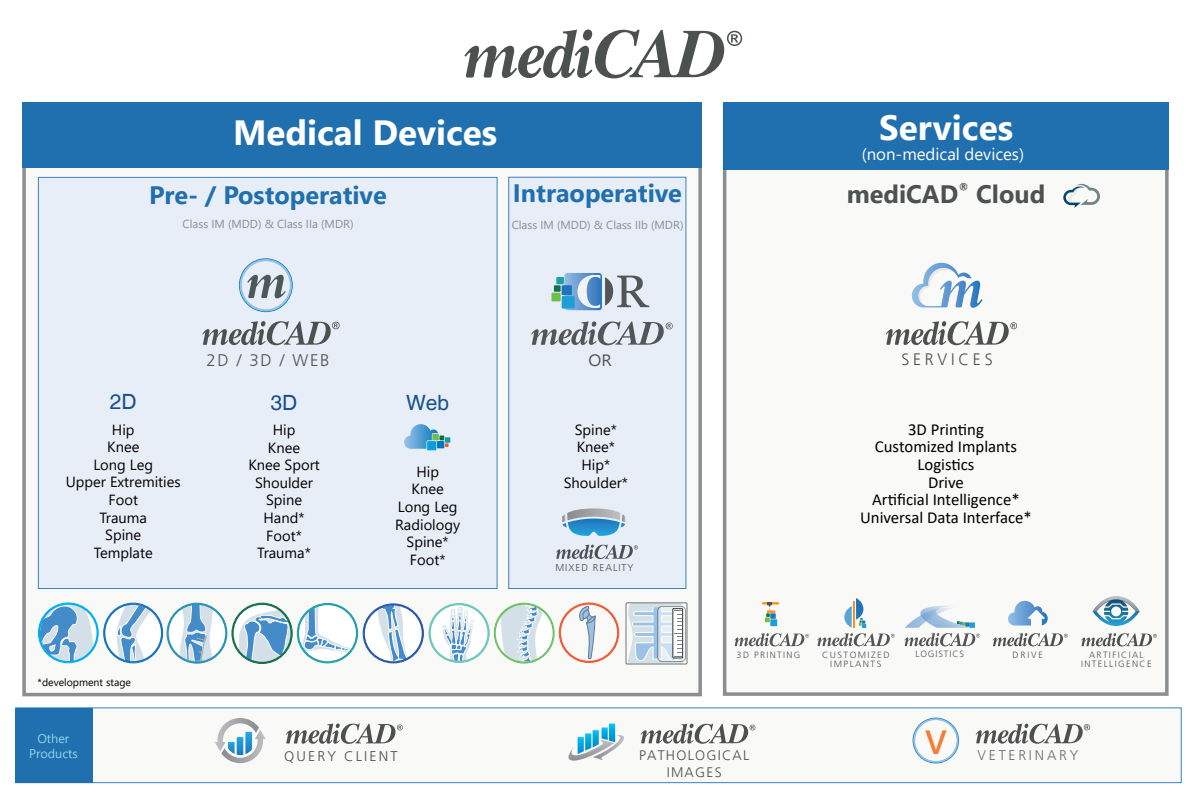
<style>
.page{position:relative;width:1197px;height:800px;background:#fff}
.page>*{position:absolute;margin:0;border:0;box-sizing:border-box;transform-origin:0 0}
.t1{font:700 35px "Segoe UI";color:#fff}
.t2{font:600 33.56px "Segoe UI";color:#f47e39}
.t3{font:700 25.2px "Segoe UI";color:#206faf}
.t4{font:700 25.2px "Segoe UI";color:#4d5152}
.t5{font:21px "Helvetica";color:#16508d}
.t6{font:16.8px/17.6px "Calibri";color:#000;text-align:center}
.t7{font:16.8px "Segoe UI";color:#fff}
.t8{font:300 16.8px "Frutiger LT";letter-spacing:.1em;color:#525455}
.t9{font:300 16.55px "Frutiger LT";letter-spacing:.24em;color:#4c504f;scale:.96 1}
.t10{font:16.38px "Ebrima";color:#535556;scale:1.05 1}
.t11{font:14.7px/17.6px "Segoe UI";color:#030000;text-align:center}
.t12{font:14.7px/17.6px "Segoe UI";color:#000;text-align:center}
.t13{font:300 14px "Frutiger LT";letter-spacing:.15em;color:#4c504f}
.t14{font:300 14px "Frutiger LT";letter-spacing:.2em;color:#4e5252}
.t15{font:300 13.79px/16.5px "Frutiger LT";letter-spacing:.09em;color:#4c504f;text-align:center}
.t16{font:12.6px/15.1px "Segoe UI";color:#91d6e5;text-align:center}
.t17{font:11.55px "Segoe UI";color:#8b8e90}
.t18{font:10.5px "Segoe UI";color:#000}
.t19{font:300 9.9px "Frutiger LT";letter-spacing:.1em;color:#4c504f}
.t20{font:300 9.13px "Frutiger LT";letter-spacing:.1em;color:#535556}
.t21{font:300 9.13px "Frutiger LT";letter-spacing:.195em;color:#4c504f}
.t22{font:300 9.1px/9.1px "Frutiger LT";letter-spacing:.15em;color:#535556;text-align:center}
.t23{font:300 9.03px/9px "Frutiger LT";letter-spacing:.15em;color:#535556;text-align:center;scale:1.04 1}
.t24{font:300 9.03px "Frutiger LT";letter-spacing:.15em;color:#535556}
.s1{color:#030000}
</style>
<div class="page">
<div style="left:16px;top:707px;width:1165px;height:76px;background:#f9faf8;border:1px solid #3782c4"></div>
<div style="left:22px;top:103px;width:680px;height:593px;background:#f9faf8;border:4px solid #8b8e91"></div>
<div style="left:723px;top:102px;width:445px;height:594px;background:#f9faf8;border:4px solid #8b8e91"></div>
<div style="left:657px;top:606px;width:28px;height:55px;border:1px solid #303437;border-radius:5px"></div>
<svg style="left:628px;top:604px;width:56px;height:58px"></svg>
<div style="left:625px;top:602px;width:62px;height:62px;border:1px solid #717577"></div>
<svg style="left:464px;top:29px;width:278px;height:49px"></svg>
<svg style="left:912px;top:717px;width:47px;height:46px"></svg>
<svg style="left:975px;top:723px;width:115px;height:20px"></svg>
<div style="left:508px;top:177px;width:178px;height:411px;background:#e8eef8;border:1px solid #3782c4"></div>
<div style="left:38px;top:177px;width:459px;height:411px;background:#e8eef8;border:1px solid #3782c4"></div>
<div style="left:22px;top:102px;width:679px;height:66px;background:#206faf"></div>
<svg style="left:404px;top:424px;width:46px;height:25px"></svg>
<div style="left:427px;top:441px;width:9px;height:9px;background:#089fdb"></div>
<div style="left:437px;top:441px;width:7px;height:7px;background:#0377be"></div>
<svg style="left:239px;top:258px;width:54px;height:54px"></svg>
<div style="left:723px;top:102px;width:445px;height:67px;background:#206faf"></div>
<div style="left:495px;top:604px;width:58px;height:58px;background:#fff;border-radius:50%"></div>
<svg style="left:38px;top:603px;width:55px;height:59px"></svg>
<div style="left:38px;top:603px;width:60px;height:59px;border:2px solid #00aeef;border-radius:50%"></div>
<svg style="left:104px;top:604px;width:58px;height:58px"></svg>
<svg style="left:116px;top:604px;width:36px;height:59px"></svg>
<div style="left:104px;top:603px;width:59px;height:60px;border:2px solid #1672ba;border-radius:50%"></div>
<div style="left:167px;top:604px;width:59px;height:58px;background:#fff;border-radius:50%"></div>
<svg style="left:180px;top:603px;width:33px;height:60px;background:#a9c8df"></svg>
<div style="left:167px;top:603px;width:60px;height:60px;border:2px solid #2a92b2;border-radius:50%"></div>
<svg style="left:233px;top:604px;width:58px;height:59px"></svg>
<svg style="left:239px;top:610px;width:52px;height:54px"></svg>
<div style="left:232px;top:603px;width:60px;height:60px;border:2px solid #15704d;border-radius:50%"></div>
<div style="left:298px;top:604px;width:58px;height:58px;background:#fff;border-radius:50%"></div>
<div style="left:364px;top:604px;width:58px;height:59px;background:#fff;border-radius:50%"></div>
<svg style="left:377px;top:604px;width:31px;height:58px"></svg>
<div style="left:363px;top:604px;width:60px;height:59px;border:2px solid #2a58a7;border-radius:50%"></div>
<svg style="left:300px;top:605px;width:51px;height:47px"></svg>
<div style="left:297px;top:603px;width:60px;height:60px;border:2px solid #20a0a9;border-radius:50%"></div>
<div style="left:430px;top:604px;width:58px;height:58px;background:#fff;border-radius:50%"></div>
<svg style="left:442px;top:607px;width:31px;height:55px"></svg>
<div style="left:429px;top:603px;width:60px;height:59px;border:2px solid #6fc8ba;border-radius:50%"></div>
<svg style="left:501px;top:603px;width:41px;height:60px"></svg>
<div style="left:494px;top:603px;width:60px;height:60px;border:1px solid #67be60;border-radius:50%"></div>
<svg style="left:202px;top:321px;width:137px;height:24px"></svg>
<svg style="left:817px;top:598px;width:77px;height:48px"></svg>
<svg style="left:992px;top:633px;width:75px;height:13px"></svg>
<svg style="left:1008px;top:601px;width:39px;height:24px"></svg>
<svg style="left:215px;top:718px;width:51px;height:45px"></svg>
<svg style="left:286px;top:723px;width:117px;height:21px"></svg>
<svg style="left:886px;top:321px;width:131px;height:24px"></svg>
<svg style="left:911px;top:263px;width:71px;height:45px"></svg>
<div style="left:559px;top:603px;width:59px;height:59px;border:2px solid #f05935;border-radius:50%"></div>
<svg style="left:578px;top:605px;width:18px;height:54px"></svg>
<svg style="left:904px;top:606px;width:76px;height:40px"></svg>
<div style="left:16px;top:707px;width:77px;height:75px;background:#206faf"></div>
<div style="left:551px;top:293px;width:9px;height:8px;background:#6ebe4b"></div>
<div style="left:554px;top:285px;width:6px;height:7px;background:#14714c"></div>
<div style="left:556px;top:277px;width:8px;height:7px;background:#21a0a9"></div>
<div style="left:561px;top:296px;width:13px;height:12px;background:#1e9dd8"></div>
<div style="left:561px;top:285px;width:11px;height:10px;background:#1f74bb"></div>
<svg style="left:531px;top:321px;width:142px;height:24px"></svg>
<svg style="left:564px;top:273px;width:85px;height:37px"></svg>
<svg style="left:1063px;top:184px;width:37px;height:24px"></svg>
<svg style="left:1081px;top:633px;width:75px;height:13px"></svg>
<svg style="left:1092px;top:596px;width:47px;height:30px"></svg>
<svg style="left:556px;top:544px;width:82px;height:15px"></svg>
<svg style="left:562px;top:508px;width:63px;height:28px"></svg>
<svg style="left:568px;top:723px;width:56px;height:38px"></svg>
<svg style="left:640px;top:723px;width:115px;height:20px"></svg>
<div style="left:770px;top:619px;width:7px;height:7px;background:#1e9dd8"></div>
<svg style="left:734px;top:633px;width:75px;height:13px"></svg>
<svg style="left:762px;top:602px;width:17px;height:20px"></svg>
<h1 class="t1" style="left:233px;top:99px;width:266px">Medical Devices</h1>
<h3 class="t3" style="left:149px;top:171px;width:239px">Pre- / Postoperative</h3>
<p class="t17" style="left:183px;top:213px;width:172px">Class IM (MDD) &amp; Class IIa (MDR)</p>
<h1 class="t1" style="left:879px;top:95px;width:135px">Services</h1>
<p class="t7" style="left:861px;top:138px;width:164px">(non-medical devices)</p>
<h3 class="t3" style="left:513px;top:169px;width:170px">Intraoperative</h3>
<h3 class="t4" style="left:846px;top:170px;width:200px">mediCAD<sup>®</sup> Cloud</h3>
<p class="t17" style="left:511px;top:214px;width:173px">Class IM (MDD) &amp; Class IIb (MDR)</p>
<h3 class="t5" style="left:110px;top:390px;width:28px">2D</h3>
<p class="t11" style="left:66px;top:419px;width:116px">Hip<br>Knee<br>Long Leg<br>Upper Extremities<br>Foot<br>Trauma<br>Spine<br>Template</p>
<p class="t8" style="left:207px;top:350px;width:124px">2D / 3D / WEB</p>
<h3 class="t5" style="left:271px;top:390px;width:28px">3D</h3>
<p class="t11" style="left:248px;top:419px;width:73px">Hip<br>Knee<br>Knee Sport<br>Shoulder<br>Spine<br>Hand*<br>Foot*<br>Trauma*</p>
<h3 class="t5" style="left:406px;top:390px;width:45px">Web</h3>
<p class="t12" style="left:395px;top:461px;width:67px">Hip<br>Knee<br>Long Leg<br>Radiology<br>Spine<span class="s1">*<br></span>Foot<span class="s1">*</span></p>
<p class="t18" style="left:38px;top:672px;width:95px">*development stage</p>
<p class="t16" style="left:29px;top:729px;width:50px">Other<br>Products</p>
<p class="t13" style="left:284px;top:748px;width:115px">QUERY CLIENT</p>
<p class="t10" style="left:588px;top:348px;width:24px">OR</p>
<p class="t11" style="left:564px;top:419px;width:66px">Spine*<br>Knee*<br>Hip*<br>Shoulder*</p>
<p class="t19" style="left:555px;top:562px;width:80px">MIXED REALITY</p>
<p class="t9" style="left:901px;top:350px;width:96px">SERVICES</p>
<p class="t6" style="left:860px;top:420px;width:173px">3D Printing<br>Customized Implants<br>Logistics<br>Drive<br>Artificial Intelligence*<br>Universal Data Interface*</p>
<p class="t24" style="left:736px;top:649px;width:65px">3D PRINTING</p>
<p class="t20" style="left:915px;top:649px;width:50px">LOGISTICS</p>
<p class="t23" style="left:822px;top:650px;width:66px">CUSTOMIZED<br>IMPLANTS</p>
<p class="t21" style="left:1012px;top:649px;width:32px">DRIVE</p>
<p class="t22" style="left:1081px;top:650px;width:72px">ARTIFICIAL<br>INTELLIGENCE</p>
<p class="t15" style="left:639px;top:747px;width:112px">PATHOLOGICAL<br>IMAGES</p>
<h2 class="t2" style="left:925px;top:710px;width:23px">V</h2>
<p class="t14" style="left:977px;top:747px;width:102px">VETERINARY</p>
</div>
